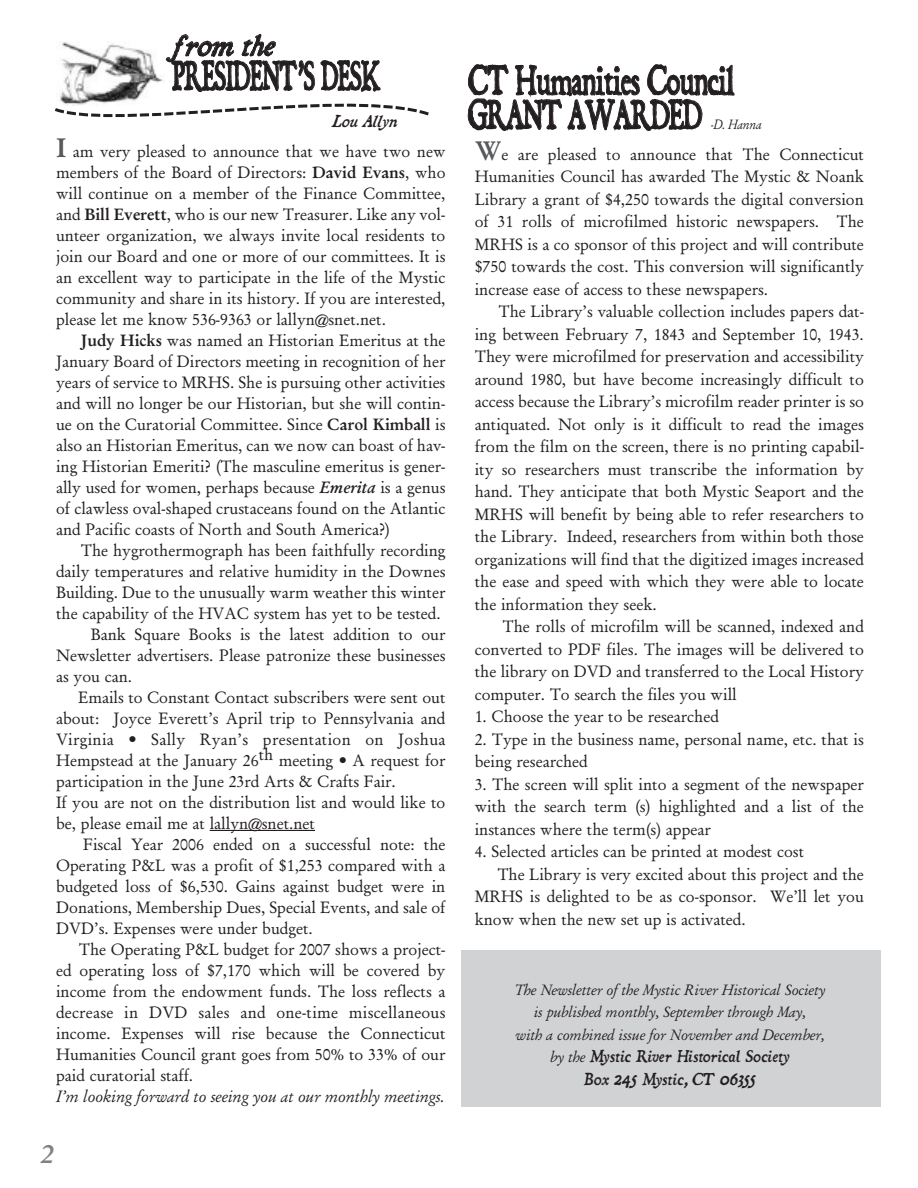
<style>
.page{position:relative;width:918px;height:1188px;background:#fff}
.page>*{position:absolute;margin:0;border:0;box-sizing:border-box;transform-origin:0 0}
.t1{font:36px/34.5px "Dominican";color:#231f20;scale:.72 1}
.t2{font:36px "Dominican";color:#231f20;scale:.6 1}
.t3{font:italic 27px "Dominican";color:#231f20}
.t4{font:italic 600 27px "Garamond";color:#808285}
.t5{font:16.5px/22.5px "Garamond Antiqua";color:#231f20;text-align:justify}
.t6{font:italic 16.5px "Garamond";color:#231f20}
.t7{font:16.5px "Garamond Antiqua";letter-spacing:.02em;color:#231f20}
.t8{font:italic 15px/22.5px "Garamond";color:#231f20;text-align:center}
.t9{font:italic 15px/22.5px "Dominican";letter-spacing:.01em;color:#231f20;text-align:center}
.t10{font:italic 13.5px "Garamond";letter-spacing:-.015em;color:#231f20;scale:.9 1}
.s1{font-family:"Garamond";font-weight:600;font-size:27px;color:#57585a}
.s2{font-family:"Garamond";font-weight:600}
.s3{font-family:"Garamond";font-weight:600;font-style:italic}
.s4{font-family:"Garamond"}
.s5{font-size:18px}
</style>
<div class="page">
<div style="left:461px;top:950px;width:419px;height:157px;background:#d1d2d4"></div>
<hr style="left:210px;top:830px;width:105px;height:1px;background:#231f20">
<svg style="left:55px;top:103px;width:374px;height:15px"></svg>
<img style="left:57px;top:42px;width:108px;height:64px">
<h2 class="t3" style="left:172px;top:27px;width:111px">from the</h2>
<h1 class="t2" style="left:172px;top:51px;width:349px">PRESIDENT’S DESK</h1>
<p class="t9" style="left:331px;top:110px;width:71px">Lou Ally n</p>
<p class="t5" style="left:56px;top:141px;width:391px;line-height:21px"><span class="s1">I</span> am very pleased to announce that we have two new members of the Board of Directors: <span class="s2">David Evans</span>, who will continue on a member of the Finance Committee, and <span class="s2">Bill Everett</span>, who is our new Treasurer. Like any vol&shy;unteer organization, we always invite local residents to join our Board and one or more of our committees. It is an excellent way to participate in the life of the Mystic community and share in its history. If you are interested, please let me know 536-9363 or lallyn@snet.net.</p>
<p class="t5" style="left:56px;top:330px;width:391px;line-height:21px;text-indent:25px"><span class="s2">Judy Hicks</span> was named an Historian Emeritus at the January Board of Directors meeting in recognition of her years of service to MRHS. She is pursuing other activities and will no longer be our Historian, but she will contin&shy;ue on the Curatorial Committee. Since <span class="s2">Carol Kimball</span> is also an Historian Emeritus, can we now can boast of hav&shy;ing Historian Emeriti? (The masculine emeritus is gener&shy;ally used for women, perhaps because <span class="s3">Emerita</span> is a genus of clawless oval-shaped crustaceans found on the Atlantic and Pacific coasts of North and South America?)</p>
<p class="t5" style="left:81px;top:539px;width:366px">The hygrothermograph has been faithfully recording</p>
<p class="t5" style="left:56px;top:560px;width:391px">daily temperatures and relative humidity in the Downes</p>
<p class="t5" style="left:56px;top:581px;width:391px">Building. Due to the unusually warm weather this winter</p>
<p class="t5" style="left:56px;top:602px;width:386px">the capability of the HVAC system has yet to be tested.</p>
<p class="t5" style="left:91px;top:623px;width:356px">Bank Square Books is the latest addition to our</p>
<p class="t5" style="left:56px;top:644px;width:391px">Newsletter advertisers. Please patronize these businesses</p>
<p class="t5" style="left:56px;top:665px;width:78px">as you can.</p>
<p class="t5" style="left:78px;top:686px;width:369px">Emails to Constant Contact subscribers were sent out</p>
<p class="t5" style="left:56px;top:707px;width:391px">about: Joyce Everett’s April trip to Pennsylvania and</p>
<p class="t7" style="left:56px;top:729px;width:391px">Virginia • Sally Ryan’s presentation on Joshua</p>
<p class="t5" style="left:56px;top:749px;width:391px">Hempstead at the January 26th meeting • A request for</p>
<p class="t5" style="left:56px;top:770px;width:341px">participation in the June 23rd Arts &amp; Crafts Fair.</p>
<p class="t5" style="left:56px;top:791px;width:391px">If you are not on the distribution list and would like to</p>
<p class="t5" style="left:56px;top:812px;width:260px">be, please email me at lallyn@snet.net</p>
<p class="t5" style="left:83px;top:833px;width:364px">Fiscal Year 2006 ended on a successful note: the</p>
<p class="t5" style="left:56px;top:854px;width:391px">Operating P&amp;L was a profit of $1,253 compared with a</p>
<p class="t5" style="left:56px;top:875px;width:391px">budgeted loss of $6,530. Gains against budget were in</p>
<p class="t5" style="left:56px;top:896px;width:391px">Donations, Membership Dues, Special Events, and sale of</p>
<p class="t5" style="left:56px;top:917px;width:258px">DVD’s. Expenses were under budget.</p>
<p class="t5" style="left:79px;top:938px;width:368px">The Operating P&amp;L budget for 2007 shows a project-</p>
<p class="t5" style="left:56px;top:959px;width:391px">ed operating loss of $7,170 which will be covered by</p>
<p class="t5" style="left:56px;top:980px;width:391px">income from the endowment funds. The loss reflects a</p>
<p class="t5" style="left:56px;top:1001px;width:391px">decrease in DVD sales and one-time miscellaneous</p>
<p class="t5" style="left:56px;top:1022px;width:391px">income. Expenses will rise because the Connecticut</p>
<p class="t5" style="left:56px;top:1043px;width:391px">Humanities Council grant goes from 50% to 33% of our</p>
<p class="t5" style="left:56px;top:1064px;width:139px">paid curatorial staff.</p>
<p class="t6" style="left:56px;top:1086px;width:390px">I’m looking forward to seeing you at our monthly meetings.</p>
<h2 class="t4" style="left:41px;top:1138px;width:15px">2</h2>
<h1 class="t1" style="left:469px;top:64px;width:371px">CT Humanities Council<br>GRANT AWARDED</h1>
<p class="t10" style="left:711px;top:117px;width:58px">-D. Hanna</p>
<p class="t5" style="left:475px;top:143px;width:391px"><span class="s1">W</span>e are pleased to announce that The Connecticut Humanities Council has awarded The Mystic &amp; Noank Library a grant of $4,250 towards the digital conversion of 31 rolls of microfilmed historic newspapers. The MRHS is a co sponsor of this project and will contribute $750 towards the cost. This conversion will significantly increase ease of access to these newspapers.</p>
<p class="t5" style="left:475px;top:300px;width:391px;text-indent:24px">The Library’s valuable collection includes papers dat&shy;ing between February 7, 1843 and September 10, 1943.<br>They were microfilmed for preservation and accessibility around 1980, but have become increasingly difficult to access because the Library’s microfilm reader printer is so antiquated. Not only is it difficult to read the images from the film on the screen, there is no printing capabil&shy;ity so researchers must transcribe the information by hand. They anticipate that both Mystic Seaport and the MRHS will benefit by being able to refer researchers to the Library. Indeed, researchers from within both those organizations will find that the digitized images increased the ease and speed with which they were able to locate the information they seek.</p>
<p class="t5" style="left:475px;top:615px;width:391px;text-indent:28px">The rolls of microfilm will be scanned, indexed and converted to PDF files. The images will be delivered to the library on DVD and transferred to the Local History computer. To search the files you will</p>
<p class="t5" style="left:475px;top:705px;width:246px">1. Choose the year to be researched</p>
<p class="t5" style="left:475px;top:728px;width:391px">2. Type in the business name, personal name, etc. that is being researched</p>
<p class="t5" style="left:475px;top:773px;width:391px">3. The screen will split into a segment of the newspaper with the search term (s) highlighted and a list of the instances where the term(s) appear</p>
<p class="t5" style="left:475px;top:840px;width:331px">4. Selected articles can be printed at modest cost</p>
<p class="t5" style="left:497px;top:863px;width:368px">The Library is very excited about this project and the</p>
<p class="t5" style="left:475px;top:885px;width:391px">MRHS is delighted to be as co-sponsor. We’ll let you</p>
<p class="t5" style="left:475px;top:908px;width:272px">know when the new set up is activated.</p>
<p class="t8" style="left:515px;top:978px;width:312px">The Newsletter of the Mystic River Historical Society is published monthly, September through May,<br>with a combined issue for November and December,</p>
<p class="t9" style="left:550px;top:1045px;width:241px"><span class="s4">by the</span> Mystic River Historical Society<br>Box <span class="s5">245</span> Mystic, CT <span class="s5">06355</span></p>
</div>
